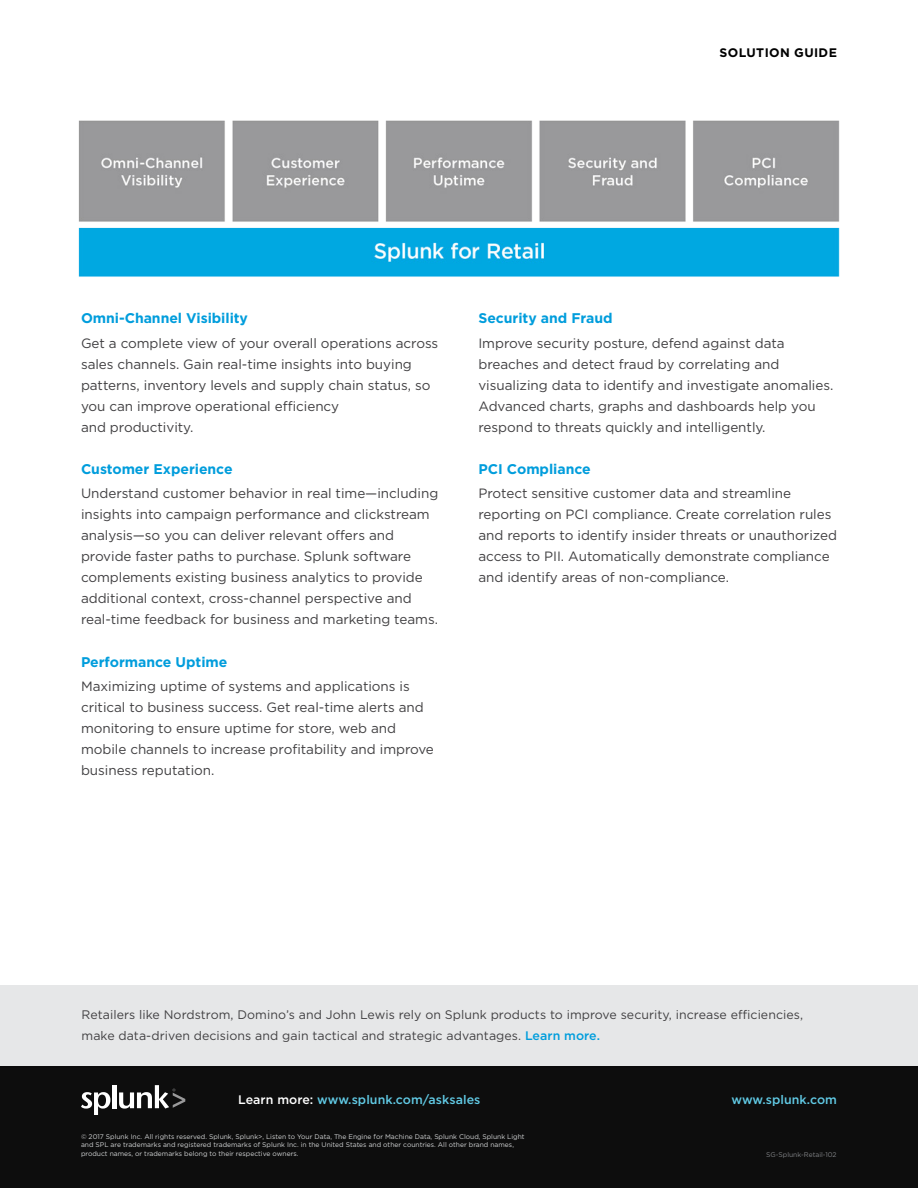
<style>
.page{position:relative;width:918px;height:1188px;background:#fff}
.page>*{position:absolute;margin:0;border:0;box-sizing:border-box;transform-origin:0 0}
.Page_2_Subheads{font:700 14.1px "Gotham";letter-spacing:-.005em;color:#009ddc}
.Page_2_Body_Text{font:13.5px/21px "Gotham";letter-spacing:-.005em;color:#414042}
.Learn_more{font:500 12.45px "Gotham";letter-spacing:.005em;color:#61cae5}
.Download_box_body_te{font:500 12.45px "Gotham";letter-spacing:.005em;color:#61cae5}
.Download_box_body_te-2{font:12.3px/21px "Gotham";letter-spacing:.005em;color:#414042}
.t1{font:700 12.3px "Gotham";letter-spacing:.03em;color:#000}
.Copyright{font:6.75px/8.7px "Gotham";color:#d1d3d4}
.Filename{font:6.75px "Gotham";color:#808285}
.s1{font-weight:500;font-size:12.45px;color:#009ddc}
.s2{color:#fff}
</style>
<div class="page">
<div style="left:0;top:986px;width:918px;height:82px;background:#e6e7e8"></div>
<div style="left:0;top:1066px;width:918px;height:122px;background:#0d0d0d"></div>
<svg style="left:81px;top:1092px;width:29px;height:22px"></svg>
<hr style="left:112px;top:1085px;width:4px;height:23px;background:#fff">
<svg style="left:119px;top:1085px;width:66px;height:24px"></svg>
<img style="left:78px;top:120px;width:762px;height:157px">
<p class="t1" style="left:720px;top:44px;width:119px">SOLUTION GUIDE</p>
<p class="Page_2_Subheads" style="left:81px;top:309px;width:169px">Omni-Channel Visibility</p>
<p class="Page_2_Body_Text" style="left:81px;top:332px;width:359px">Get a complete view of your overall operations across sales channels. Gain real-time insights into buying patterns, inventory levels and supply chain status, so you can improve operational efficiency<br>and productivity.</p>
<p class="Page_2_Subheads" style="left:81px;top:460px;width:153px">Customer Experience</p>
<p class="Page_2_Body_Text" style="left:81px;top:483px;width:359px">Understand customer behavior in real time—including insights into campaign performance and clickstream analysis—so you can deliver relevant offers and provide faster paths to purchase. Splunk software complements existing business analytics to provide additional context, cross-channel perspective and real-time feedback for business and marketing teams.</p>
<p class="Page_2_Subheads" style="left:81px;top:653px;width:148px">Performance Uptime</p>
<p class="Page_2_Body_Text" style="left:81px;top:676px;width:354px">Maximizing uptime of systems and applications is critical to business success. Get real-time alerts and monitoring to ensure uptime for store, web and mobile channels to increase profitability and improve business reputation.</p>
<p class="Page_2_Subheads" style="left:478px;top:309px;width:136px">Security and Fraud</p>
<p class="Page_2_Body_Text" style="left:478px;top:332px;width:356px">Improve security posture, defend against data breaches and detect fraud by correlating and visualizing data to identify and investigate anomalies.<br>Advanced charts, graphs and dashboards help you respond to threats quickly and intelligently.</p>
<p class="Page_2_Subheads" style="left:478px;top:460px;width:114px">PCI Compliance</p>
<p class="Page_2_Body_Text" style="left:478px;top:483px;width:360px">Protect sensitive customer data and streamline reporting on PCI compliance. Create correlation rules and reports to identify insider threats or unauthorized access to PII. Automatically demonstrate compliance and identify areas of non-compliance.</p>
<p class="Download_box_body_te-2" style="left:82px;top:1004px;width:723px">Retailers like Nordstrom, Domino’s and John Lewis rely on Splunk products to improve security, increase efficiencies, make data-driven decisions and gain tactical and strategic advantages. <span class="s1">Learn more.</span></p>
<p class="Learn_more" style="left:238px;top:1091px;width:244px"><span class="s2">Learn more:</span> www.splunk.com/asksales</p>
<p class="Download_box_body_te" style="left:731px;top:1091px;width:107px">www.splunk.com</p>
<p class="Copyright" style="left:81px;top:1132px;width:445px">© 2017 Splunk Inc. All rights reserved. Splunk, Splunk&gt;, Listen to Your Data, The Engine for Machine Data, Splunk Cloud, Splunk Light and SPL are trademarks and registered trademarks of Splunk Inc. in the United States and other countries. All other brand names, product names, or trademarks belong to their respective owners.</p>
<p class="Filename" style="left:766px;top:1150px;width:72px">SG-Splunk-Retail-102</p>
</div>
